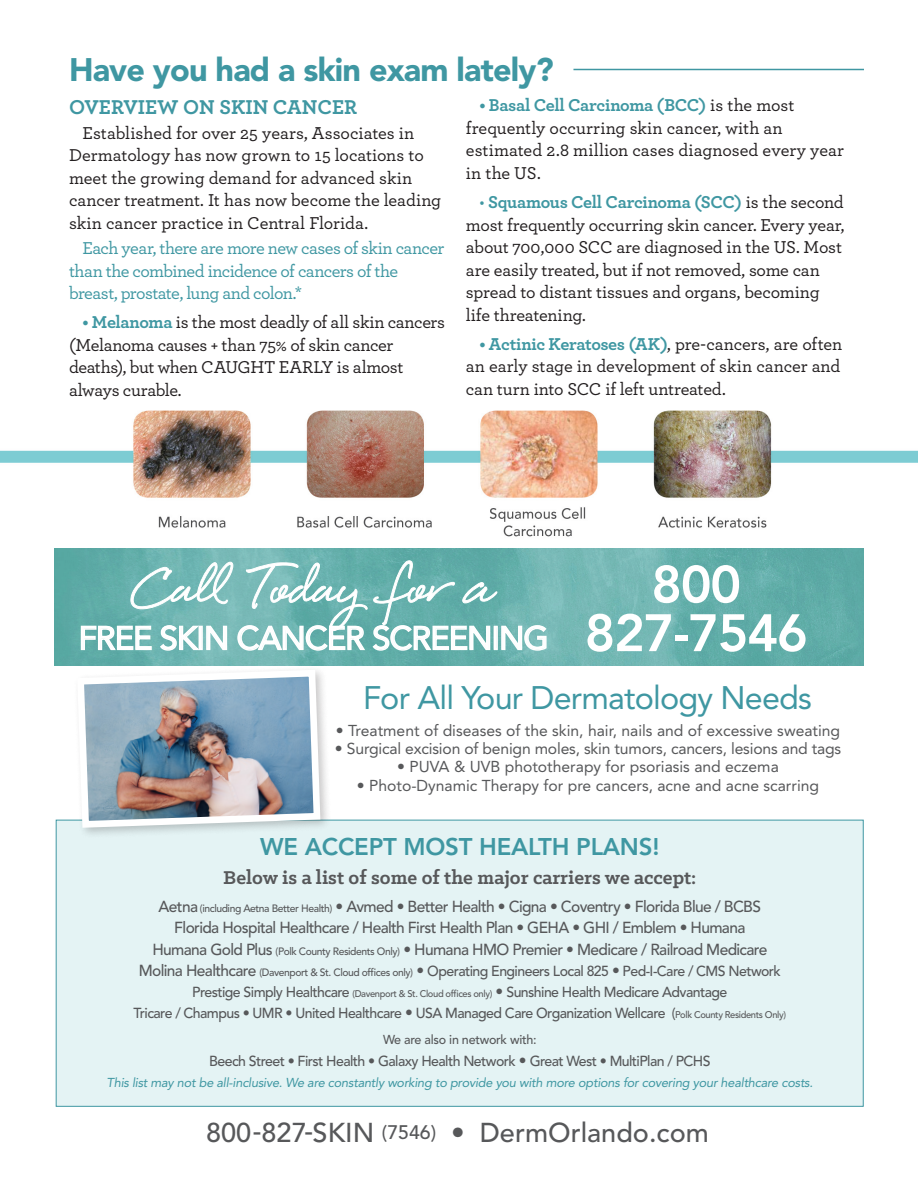
<style>
.page{position:relative;width:918px;height:1188px;background:#fff}
.page>*{position:absolute;margin:0;border:0;box-sizing:border-box;transform-origin:0 0}
.t1{font:90px "Eye Catching Pro";color:#fff}
.t2{font:800 52.2px "Avenir";letter-spacing:-.025em;color:#fff}
.t3{font:900 32.4px "Avenir";letter-spacing:-.025em;color:#3f97a2}
.t4{font:32.4px "Avenir";letter-spacing:-.025em;color:#3f97a2}
.t5{font:32.4px "Avenir";letter-spacing:-.025em;color:#fff}
.t6{font:500 27.15px "Avenir";color:#57585a}
.t7{font:800 24px "Avenir";letter-spacing:-.01em;color:#3f97a2}
.t8{font:700 21px "Klinic Slab";color:#57585a}
.t9{font:700 21px "Archer";color:#3f97a2}
.t10{font:500 18px/22.5px "Archer";letter-spacing:-.01em;color:#231f20}
.t11{font:500 18px/22.5px "Archer";letter-spacing:-.035em;color:#3f97a2}
.Body_3{font:500 15.9px "Avenir";letter-spacing:-.04em;color:#57585a}
.Body_1{font:15.75px "Avenir";color:#57585a}
.Body_3-2{font:500 14.4px "Avenir";letter-spacing:-.04em;color:#57585a}
.Body_3-3{font:italic 12.9px "Avenir";letter-spacing:-.02em;color:#3f97a2}
.Body_3-4{font:500 12.9px "Avenir";letter-spacing:-.02em;color:#57585a}
.s1{font-weight:700;color:#3f97a2}
.s2{color:#3f97a2}
.s3{font-size:10.65px}
.s4{font-size:15.9px}
.s5{font-size:9.6px}
.s6{font-size:19.5px}
.s7{font-family:"Helvetica Neue LT Std";font-weight:400}
</style>
<div class="page">
<img style="left:54px;top:549px;width:810px;height:117px">
<img style="left:0;top:410px;width:918px;height:127px">
<svg style="left:80px;top:560px;width:468px;height:91px;background:#7fbdb9"></svg>
<hr style="left:573px;top:69px;width:291px;height:1px;background:#3f97a2">
<div style="left:56px;top:820px;width:808px;height:287px;background:#e4f3f4;border:1px solid #3f97a2"></div>
<div style="left:73px;top:665px;width:260px;height:174px;background:#231f20;opacity:.25"></div>
<img style="left:74px;top:666px;width:250px;height:165px">
<p class="t3" style="left:69px;top:50px;width:486px">Have you had a skin exam lately?</p>
<p class="t9" style="left:69px;top:90px;width:290px">OVERVIEW ON SKIN CANCER</p>
<p class="t10" style="left:69px;top:121px;width:374px;text-indent:14px">Established for over 25 years, Associates in Dermatology has now grown to 15 locations to meet the growing demand for advanced skin cancer treatment. It has now become the leading skin cancer practice in Central Florida.</p>
<p class="t11" style="left:69px;top:236px;width:377px;text-indent:14px">Each year, there are more new cases of skin cancer than the combined incidence of cancers of the breast, prostate, lung and colon.*</p>
<p class="t10" style="left:69px;top:310px;width:378px;text-indent:14px"><span class="s1">• Melanoma</span> is the most deadly of all skin cancers (Melanoma causes + than 75% of skin cancer deaths), but when CAUGHT EARLY is almost always curable.</p>
<p class="t10" style="left:466px;top:93px;width:380px;text-indent:14px"><span class="s1">• Basal Cell Carcinoma (BCC)</span> is the most frequently occurring skin cancer, with an estimated 2.8 million cases diagnosed every year in the US.</p>
<p class="t10" style="left:466px;top:190px;width:380px;text-indent:14px"><span class="s2">•</span> <span class="s1">Squamous Cell Carcinoma (SCC)</span> is the second most frequently occurring skin cancer. Every year, about 700,000 SCC are diagnosed in the US. Most are easily treated, but if not removed, some can spread to distant tissues and organs, becoming life threatening.</p>
<p class="t10" style="left:466px;top:332px;width:378px;text-align:justify;text-indent:14px"><span class="s1">• Actinic Keratoses (AK)</span>, pre-cancers, are often an early stage in development of skin cancer and can turn into SCC if left untreated.</p>
<p class="t1" style="left:135px;top:551px;width:360px">Call Today for a</p>
<p class="t5" style="left:79px;top:619px;width:471px">FREE SKIN CANCER SCREENING</p>
<p class="t2" style="left:651px;top:554px;width:91px">800</p>
<p class="t2" style="left:585px;top:602px;width:225px">827-7546</p>
<p class="t4" style="left:363px;top:678px;width:450px">For All Your Dermatology Needs</p>
<p class="Body_1" style="left:336px;top:721px;width:506px">• Treatment of diseases of the skin, hair, nails and of excessive sweating</p>
<p class="Body_1" style="left:335px;top:739px;width:508px">• Surgical excision of benign moles, skin tumors, cancers, lesions and tags</p>
<p class="Body_1" style="left:397px;top:758px;width:383px">• PUVA &amp; UVB phototherapy for psoriasis and eczema</p>
<p class="Body_1" style="left:357px;top:776px;width:464px">• Photo-Dynamic Therapy for pre cancers, acne and acne scarring</p>
<p class="t7" style="left:260px;top:832px;width:401px">WE ACCEPT MOST HEALTH PLANS!</p>
<p class="t8" style="left:223px;top:864px;width:475px">Below is a list of some of the major carriers we accept:</p>
<p class="Body_3" style="left:159px;top:898px;width:604px">Aetna <span class="s3">(including Aetna Better Health)</span> • Avmed • Better Health • Cigna • Coventry • Florida Blue / BCBS</p>
<p class="Body_3" style="left:174px;top:919px;width:573px">Florida Hospital Healthcare / Health First Health Plan • GEHA • GHI / Emblem • Humana</p>
<p class="Body_3" style="left:152px;top:940px;width:616px">Humana Gold Plus <span class="s3">(Polk County Residents Only)</span> • Humana HMO Premier • Medicare / Railroad Medicare</p>
<p class="Body_3-2" style="left:139px;top:963px;width:644px"><span class="s4">Molina Healthcare</span> <span class="s3">(Davenport &amp; St. Cloud offices only)</span> <span class="s4">•</span> Operating Engineers Local 825 <span class="s4">•</span> Ped-I-Care / CMS Network</p>
<p class="Body_3-2" style="left:192px;top:984px;width:537px">Prestige Simply Healthcare <span class="s5">(Davenport &amp; St. Cloud offices only)</span> <span class="s4">•</span> Sunshine Health Medicare Advantage</p>
<p class="Body_3-2" style="left:134px;top:1005px;width:654px">Tricare / Champus • UMR • United Healthcare <span class="s4">•</span> USA Managed Care Organization Wellcare (<span class="s5">Polk County Residents Only)</span></p>
<p class="Body_3-4" style="left:383px;top:1032px;width:155px">We are also in network with:</p>
<p class="Body_3-2" style="left:209px;top:1052px;width:503px">Beech Street • First Health • Galaxy Health Network <span class="s4">•</span> Great West • MultiPlan / PCHS</p>
<p class="Body_3-3" style="left:107px;top:1075px;width:708px">This list may not be all-inclusive. We are constantly working to provide you with more options for covering your healthcare costs.</p>
<p class="t6" style="left:206px;top:1117px;width:504px">800-827-SKIN <span class="s6">(7546)</span> <span class="s7">•</span> DermOrlando.com</p>
</div>
